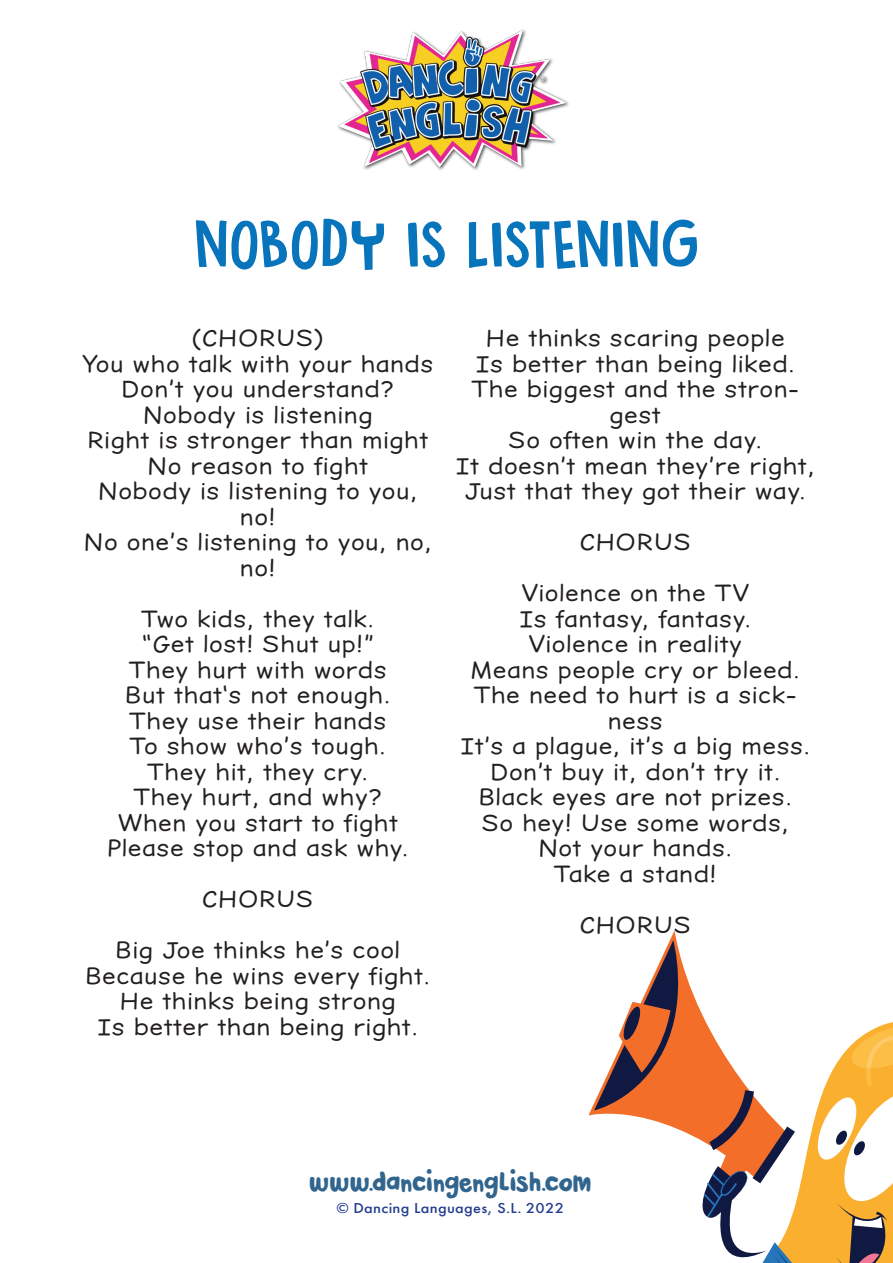
<style>
.page{position:relative;width:893px;height:1263px;background:#fff}
.page>*{position:absolute;margin:0;border:0;box-sizing:border-box;transform-origin:0 0}
.t1{font:60px "DK Butterfly Ball";letter-spacing:.02em;color:#0774bc}
.t2{font:25.5px "DK Pardesi";letter-spacing:-.01em;color:#32658e}
.t3{font:22.5px/25.5px "Dear Sans";letter-spacing:.05em;color:#231f20;text-align:center}
.t4{font:500 15px "Futura PT";letter-spacing:.02em;color:#253f8e;scale:1.09 1}
</style>
<div class="page">
<img style="left:337px;top:29px;width:232px;height:141px">
<svg style="left:588px;top:930px;width:110px;height:209px"></svg>
<svg style="left:594px;top:940px;width:95px;height:170px"></svg>
<svg style="left:698px;top:1006px;width:195px;height:257px"></svg>
<h1 class="t1" style="left:194px;top:202px;width:506px">NOBODY IS LISTENING</h1>
<p class="t3" style="left:82px;top:325px;width:352px">(CHORUS)<br>You who talk with your hands<br>Don’t you understand?<br>Nobody is listening<br>Right is stronger than might<br>No reason to fight<br>Nobody is listening to you, no!<br>No one’s listening to you, no, no!</p>
<p class="t3" style="left:107px;top:606px;width:303px">Two kids, they talk.<br>“Get lost! Shut up!”<br>They hurt with words<br>But that‘s not enough.<br>They use their hands<br>To show who’s tough.<br>They hit, they cry.<br>They hurt, and why?<br>When you start to fight<br>Please stop and ask why.</p>
<p class="t3" style="left:202px;top:886px;width:113px">CHORUS</p>
<p class="t3" style="left:85px;top:937px;width:346px">Big Joe thinks he’s cool<br>Because he wins every fight.<br>He thinks being strong<br>Is better than being right.</p>
<p class="t3" style="left:456px;top:325px;width:360px">He thinks scaring people<br>Is better than being liked.<br>The biggest and the stron&shy;gest<br>So often win the day.<br>It doesn’t mean they’re right,<br>Just that they got their way.</p>
<p class="t3" style="left:580px;top:529px;width:113px">CHORUS</p>
<p class="t3" style="left:461px;top:580px;width:351px">Violence on the TV<br>Is fantasy, fantasy.<br>Violence in reality<br>Means people cry or bleed.<br>The need to hurt is a sick&shy;ness<br>It’s a plague, it’s a big mess.<br>Don’t buy it, don’t try it.<br>Black eyes are not prizes.<br>So hey! Use some words,<br>Not your hands.<br>Take a stand!</p>
<p class="t3" style="left:580px;top:911px;width:113px">CHORUS</p>
<p class="t2" style="left:309px;top:1166px;width:284px">www.dancingenglish.com</p>
<p class="t4" style="left:337px;top:1199px;width:210px">© Dancing Languages, S.L. 2022</p>
</div>
